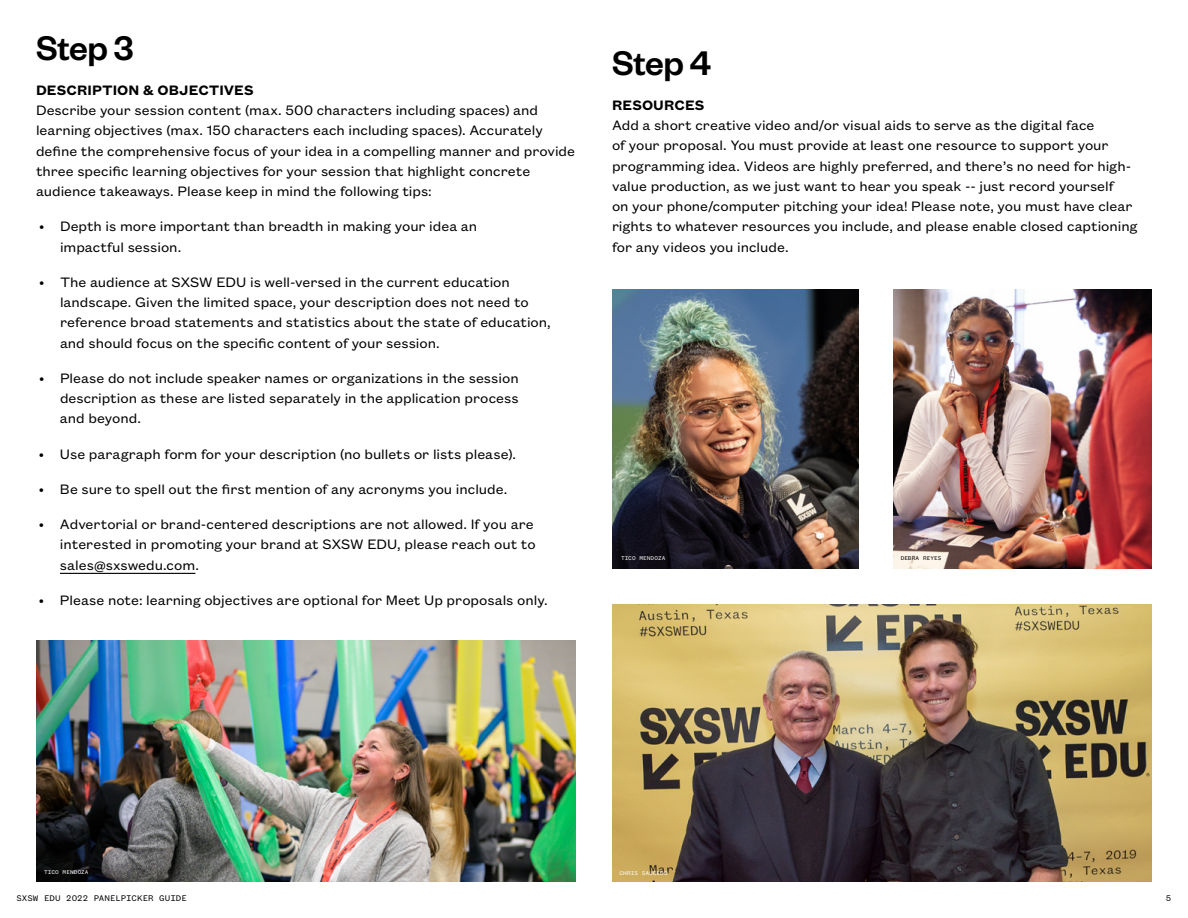
<style>
.page{position:relative;width:1188px;height:918px;background:#fff}
.page>*{position:absolute;margin:0;border:0;box-sizing:border-box;transform-origin:0 0}
.t1{font:500 37.5px "Founders Grotesk";letter-spacing:-.01em;color:#000}
.t2{font:15px/20.2px "Founders Grotesk Text";color:#000}
.t3{font:600 15px "Founders Grotesk Text";letter-spacing:.005em;color:#000}
.t4{font:9px "Founders Grotesk Mono";letter-spacing:-.005em;color:#000}
.t5{font:6px "Founders Grotesk Mono";letter-spacing:.01em;color:#fff}
.t6{font:6px "Founders Grotesk Mono";color:#000}
</style>
<div class="page">
<hr style="left:60px;top:573px;width:135px;height:1px;background:#000">
<img style="left:612px;top:289px;width:246px;height:280px">
<img style="left:893px;top:289px;width:259px;height:280px">
<img style="left:612px;top:604px;width:539px;height:278px">
<img style="left:36px;top:641px;width:540px;height:241px">
<h1 class="t1" style="left:36px;top:24px;width:99px">Step 3</h1>
<p class="t3" style="left:36px;top:80px;width:219px">DESCRIPTION &amp; OBJECTIVES</p>
<p class="t2" style="left:36px;top:99px;width:541px">Describe your session content (max. 500 characters including spaces) and learning objectives (max. 150 characters each including spaces). Accurately define the comprehensive focus of your idea in a compelling manner and provide three specific learning objectives for your session that highlight concrete audience takeaways. Please keep in mind the following tips:</p>
<p class="t2" style="left:60px;top:215px;width:419px;text-indent:-21px">• Depth is more important than breadth in making your idea an impactful session.</p>
<p class="t2" style="left:60px;top:271px;width:492px;text-indent:-21px">• The audience at SXSW EDU is well-versed in the current education landscape. Given the limited space, your description does not need to reference broad statements and statistics about the state of education, and should focus on the specific content of your session.</p>
<p class="t2" style="left:60px;top:367px;width:460px;text-align:justify;text-indent:-21px">• Please do not include speaker names or organizations in the session description as these are listed separately in the application process and beyond.</p>
<p class="t2" style="left:39px;top:443px;width:479px">• Use paragraph form for your description (no bullets or lists please).</p>
<p class="t2" style="left:39px;top:478px;width:470px">• Be sure to spell out the first mention of any acronyms you include.</p>
<p class="t2" style="left:60px;top:513px;width:477px;text-indent:-21px">• Advertorial or brand-centered descriptions are not allowed. If you are interested in promoting your brand at SXSW EDU, please reach out to sales@sxswedu.com.</p>
<p class="t2" style="left:39px;top:589px;width:510px">• Please note: learning objectives are optional for Meet Up proposals only.</p>
<h1 class="t1" style="left:612px;top:39px;width:101px">Step 4</h1>
<p class="t3" style="left:612px;top:95px;width:94px">RESOURCES</p>
<p class="t2" style="left:612px;top:114px;width:527px">Add a short creative video and/or visual aids to serve as the digital face<br>of your proposal. You must provide at least one resource to support your programming idea. Videos are highly preferred, and there’s no need for high&shy;value production, as we just want to hear you speak -- just record yourself<br>on your phone/computer pitching your idea! Please note, you must have clear rights to whatever resources you include, and please enable closed captioning for any videos you include.</p>
<p class="t5" style="left:621px;top:555px;width:46px">TICO MENDOZA</p>
<p class="t6" style="left:901px;top:555px;width:42px">DEBRA REYES</p>
<p class="t5" style="left:44px;top:869px;width:46px">TICO MENDOZA</p>
<p class="t5" style="left:620px;top:870px;width:50px">CHRIS SAUCEDO</p>
<p class="t4" style="left:16px;top:893px;width:172px">SXSW EDU 2022 PANELPICKER GUIDE</p>
<p class="t4" style="left:1166px;top:893px;width:7px">5</p>
</div>
